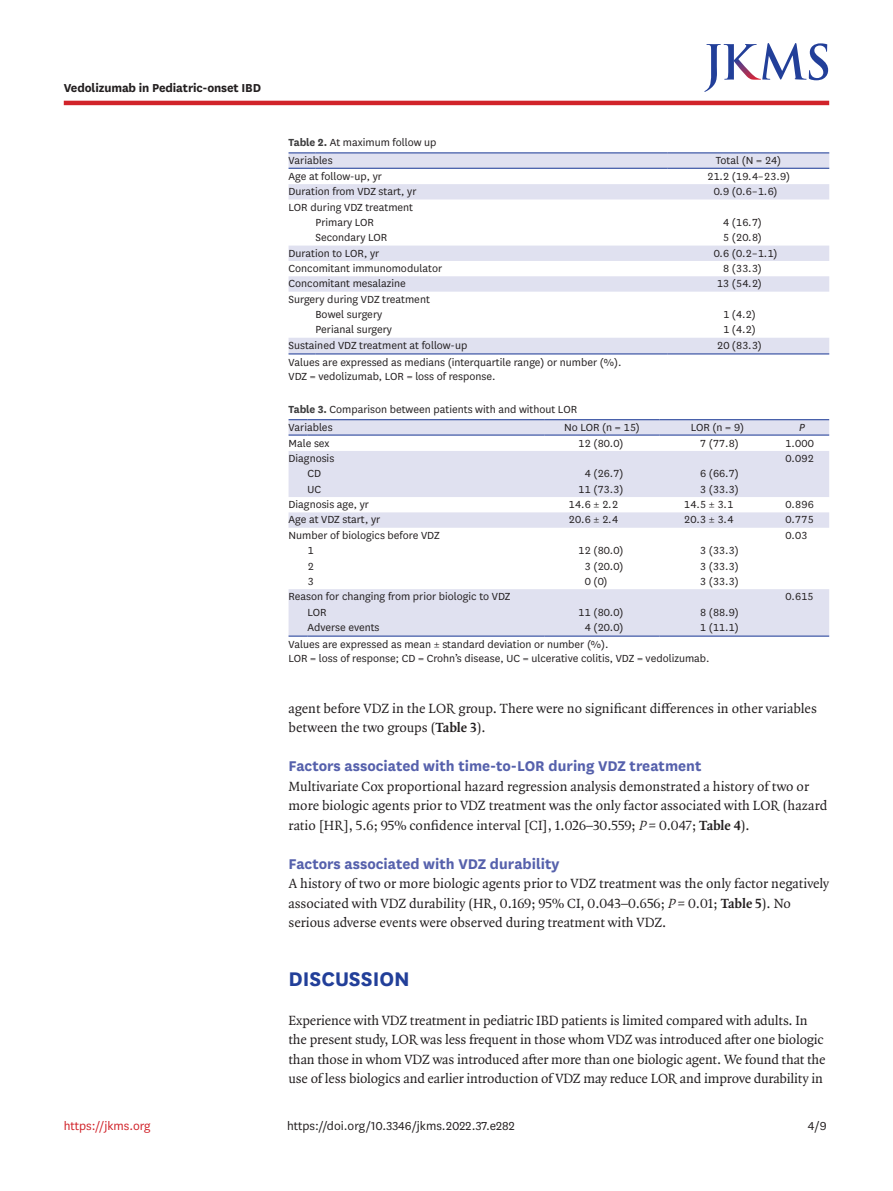
<style>
.page{position:relative;width:893px;height:1191px;background:#fff}
.page>*{position:absolute;margin:0;border:0;box-sizing:border-box;transform-origin:0 0}
.body_title1{font:700 23.1px "National";color:#223f99}
.body_title2{font:700 16.5px "National";color:#5661ac}
.body_p_first{font:14.25px/19.5px "Quadraat OT";letter-spacing:-.005em;color:#231f20}
.doi_running_footer{font:13.5px "National";color:#231f20}
.alt-title-type{font:700 13.5px "National";letter-spacing:-.01em;color:#231f20}
.t1{font:13.5px "National";color:#d1232a}
.tbody_entry{font:12px "National";color:#231f20}
.table-wrap-foot_p_fi{font:12px "National";color:#231f20}
.table-wrap-foot_p{font:12px "National";color:#231f20}
.table-wrap_caption{font:12px "National";color:#231f20}
.thead_entry{font:12px "National";color:#231f20}
.thead_entry-2{font:italic 12px "National";color:#231f20}
.s1{font-weight:700;color:#3e3e3f}
.s2{font-weight:700}
.s3{font-style:italic}
</style>
<div class="page">
<hr style="left:64px;top:101px;width:765px;height:4px;background:#d1232a">
<svg style="left:704px;top:43px;width:124px;height:49px"></svg>
<svg style="left:289px;top:153px;width:540px;height:200px"></svg>
<svg style="left:289px;top:152px;width:26px;height:1px"></svg>
<hr style="left:315px;top:152px;width:353px;height:1px;background:#223f99">
<hr style="left:668px;top:152px;width:161px;height:1px;background:#223f99">
<svg style="left:289px;top:168px;width:26px;height:1px"></svg>
<hr style="left:315px;top:168px;width:353px;height:1px;background:#223f99">
<hr style="left:668px;top:168px;width:161px;height:1px;background:#223f99">
<svg style="left:289px;top:353px;width:26px;height:1px"></svg>
<hr style="left:315px;top:353px;width:353px;height:1px;background:#223f99">
<hr style="left:668px;top:353px;width:161px;height:1px;background:#223f99">
<svg style="left:289px;top:420px;width:540px;height:215px;fill:#e0e1f0"></svg>
<svg style="left:289px;top:419px;width:19px;height:1px"></svg>
<hr style="left:308px;top:419px;width:236px;height:1px;background:#223f99">
<hr style="left:544px;top:419px;width:116px;height:1px;background:#223f99">
<hr style="left:660px;top:419px;width:115px;height:1px;background:#223f99">
<hr style="left:775px;top:419px;width:54px;height:1px;background:#223f99">
<svg style="left:289px;top:434px;width:19px;height:1px"></svg>
<hr style="left:308px;top:434px;width:236px;height:1px;background:#223f99">
<hr style="left:544px;top:434px;width:116px;height:1px;background:#223f99">
<hr style="left:660px;top:434px;width:115px;height:1px;background:#223f99">
<hr style="left:775px;top:434px;width:54px;height:1px;background:#223f99">
<svg style="left:289px;top:635px;width:19px;height:1px"></svg>
<hr style="left:308px;top:635px;width:236px;height:1px;background:#223f99">
<hr style="left:544px;top:635px;width:116px;height:1px;background:#223f99">
<hr style="left:660px;top:635px;width:115px;height:1px;background:#223f99">
<hr style="left:775px;top:635px;width:54px;height:1px;background:#223f99">
<p class="alt-title-type" style="left:64px;top:78px;width:199px">Vedolizumab in Pediatric-onset IBD</p>
<p class="table-wrap_caption" style="left:289px;top:135px;width:150px"><span class="s1">Table 2.</span> At maximum follow up</p>
<p class="thead_entry" style="left:289px;top:152px;width:46px">Variables</p>
<p class="thead_entry" style="left:716px;top:152px;width:67px">Total (N = 24)</p>
<p class="tbody_entry" style="left:289px;top:168px;width:95px">Age at follow-up, yr</p>
<p class="tbody_entry" style="left:707px;top:168px;width:84px">21.2 (19.4–23.9)</p>
<p class="tbody_entry" style="left:289px;top:184px;width:129px">Duration from VDZ start, yr</p>
<p class="tbody_entry" style="left:713px;top:184px;width:66px">0.9 (0.6–1.6)</p>
<p class="tbody_entry" style="left:289px;top:199px;width:126px">LOR during VDZ treatment</p>
<p class="tbody_entry" style="left:315px;top:214px;width:60px">Primary LOR</p>
<p class="tbody_entry" style="left:723px;top:214px;width:40px">4 (16.7)</p>
<p class="tbody_entry" style="left:315px;top:230px;width:73px">Secondary LOR</p>
<p class="tbody_entry" style="left:723px;top:230px;width:40px">5 (20.8)</p>
<p class="tbody_entry" style="left:289px;top:245px;width:92px">Duration to LOR, yr</p>
<p class="tbody_entry" style="left:713px;top:245px;width:66px">0.6 (0.2–1.1)</p>
<p class="tbody_entry" style="left:289px;top:260px;width:155px">Concomitant immunomodulator</p>
<p class="tbody_entry" style="left:723px;top:260px;width:40px">8 (33.3)</p>
<p class="tbody_entry" style="left:289px;top:276px;width:119px">Concomitant mesalazine</p>
<p class="tbody_entry" style="left:717px;top:276px;width:47px">13 (54.2)</p>
<p class="tbody_entry" style="left:289px;top:291px;width:143px">Surgery during VDZ treatment</p>
<p class="tbody_entry" style="left:315px;top:306px;width:68px">Bowel surgery</p>
<p class="tbody_entry" style="left:723px;top:306px;width:34px">1 (4.2)</p>
<p class="tbody_entry" style="left:315px;top:322px;width:78px">Perianal surgery</p>
<p class="tbody_entry" style="left:723px;top:322px;width:34px">1 (4.2)</p>
<p class="tbody_entry" style="left:289px;top:337px;width:180px">Sustained VDZ treatment at follow-up</p>
<p class="tbody_entry" style="left:717px;top:337px;width:47px">20 (83.3)</p>
<p class="table-wrap-foot_p_fi" style="left:289px;top:355px;width:334px">Values are expressed as medians (interquartile range) or number (%).</p>
<p class="table-wrap-foot_p" style="left:289px;top:368px;width:208px">VDZ = vedolizumab, LOR = loss of response.</p>
<p class="table-wrap_caption" style="left:289px;top:401px;width:290px"><span class="s1">Table 3.</span> Comparison between patients with and without LOR</p>
<p class="thead_entry" style="left:289px;top:419px;width:46px">Variables</p>
<p class="thead_entry" style="left:564px;top:419px;width:77px">No LOR (n = 15)</p>
<p class="thead_entry" style="left:691px;top:419px;width:55px">LOR (n = 9)</p>
<p class="thead_entry-2" style="left:799px;top:420px;width:7px">P</p>
<p class="tbody_entry" style="left:289px;top:435px;width:42px">Male sex</p>
<p class="tbody_entry" style="left:578px;top:435px;width:47px">12 (80.0)</p>
<p class="tbody_entry" style="left:700px;top:435px;width:40px">7 (77.8)</p>
<p class="tbody_entry" style="left:785px;top:435px;width:30px">1.000</p>
<p class="tbody_entry" style="left:289px;top:450px;width:47px">Diagnosis</p>
<p class="tbody_entry" style="left:785px;top:450px;width:30px">0.092</p>
<p class="tbody_entry" style="left:307px;top:466px;width:15px">CD</p>
<p class="tbody_entry" style="left:584px;top:466px;width:40px">4 (26.7)</p>
<p class="tbody_entry" style="left:700px;top:466px;width:40px">6 (66.7)</p>
<p class="tbody_entry" style="left:307px;top:481px;width:15px">UC</p>
<p class="tbody_entry" style="left:578px;top:481px;width:47px">11 (73.3)</p>
<p class="tbody_entry" style="left:700px;top:481px;width:40px">3 (33.3)</p>
<p class="tbody_entry" style="left:289px;top:496px;width:82px">Diagnosis age, yr</p>
<p class="tbody_entry" style="left:569px;top:496px;width:51px">14.6 ± 2.2</p>
<p class="tbody_entry" style="left:684px;top:496px;width:51px">14.5 ± 3.1</p>
<p class="tbody_entry" style="left:785px;top:496px;width:30px">0.896</p>
<p class="tbody_entry" style="left:288px;top:512px;width:93px">Age at VDZ start, yr</p>
<p class="tbody_entry" style="left:569px;top:512px;width:51px">20.6 ± 2.4</p>
<p class="tbody_entry" style="left:684px;top:512px;width:51px">20.3 ± 3.4</p>
<p class="tbody_entry" style="left:785px;top:512px;width:30px">0.775</p>
<p class="tbody_entry" style="left:288px;top:527px;width:153px">Number of biologics before VDZ</p>
<p class="tbody_entry" style="left:785px;top:527px;width:24px">0.03</p>
<p class="tbody_entry" style="left:307px;top:543px;width:8px">1</p>
<p class="tbody_entry" style="left:578px;top:543px;width:47px">12 (80.0)</p>
<p class="tbody_entry" style="left:700px;top:543px;width:40px">3 (33.3)</p>
<p class="tbody_entry" style="left:307px;top:558px;width:8px">2</p>
<p class="tbody_entry" style="left:584px;top:558px;width:40px">3 (20.0)</p>
<p class="tbody_entry" style="left:700px;top:558px;width:40px">3 (33.3)</p>
<p class="tbody_entry" style="left:307px;top:573px;width:8px">3</p>
<p class="tbody_entry" style="left:584px;top:573px;width:25px">0 (0)</p>
<p class="tbody_entry" style="left:700px;top:573px;width:40px">3 (33.3)</p>
<p class="tbody_entry" style="left:288px;top:589px;width:223px">Reason for changing from prior biologic to VDZ</p>
<p class="tbody_entry" style="left:785px;top:589px;width:30px">0.615</p>
<p class="tbody_entry" style="left:307px;top:604px;width:21px">LOR</p>
<p class="tbody_entry" style="left:578px;top:604px;width:47px">11 (80.0)</p>
<p class="tbody_entry" style="left:700px;top:604px;width:40px">8 (88.9)</p>
<p class="tbody_entry" style="left:307px;top:619px;width:74px">Adverse events</p>
<p class="tbody_entry" style="left:584px;top:619px;width:40px">4 (20.0)</p>
<p class="tbody_entry" style="left:700px;top:619px;width:40px">1 (11.1)</p>
<p class="table-wrap-foot_p_fi" style="left:288px;top:637px;width:322px">Values are expressed as mean ± standard deviation or number (%).</p>
<p class="table-wrap-foot_p" style="left:288px;top:650px;width:423px">LOR = loss of response; CD = Crohn’s disease, UC = ulcerative colitis, VDZ = vedolizumab.</p>
<p class="body_p_first" style="left:289px;top:698px;width:530px">agent before VDZ in the LOR group. There were no significant differences in other variables between the two groups (<span class="s2">Table 3</span>).</p>
<p class="body_title2" style="left:289px;top:754px;width:414px">Factors associated with time-to-LOR during VDZ treatment</p>
<p class="body_p_first" style="left:289px;top:776px;width:540px">Multivariate Cox proportional hazard regression analysis demonstrated a history of two or more biologic agents prior to VDZ treatment was the only factor associated with LOR (hazard ratio [HR], 5.6; 95% confidence interval [CI], 1.026–30.559; <span class="s3">P</span> = 0.047; <span class="s2">Table 4</span>).</p>
<p class="body_title2" style="left:289px;top:852px;width:272px">Factors associated with VDZ durability</p>
<p class="body_p_first" style="left:289px;top:874px;width:542px">A history of two or more biologic agents prior to VDZ treatment was the only factor negatively associated with VDZ durability (HR, 0.169; 95% CI, 0.043–0.656; <span class="s3">P</span> = 0.01; <span class="s2">Table 5</span>). No serious adverse events were observed during treatment with VDZ.</p>
<p class="body_title1" style="left:289px;top:962px;width:123px">DISCUSSION</p>
<p class="body_p_first" style="left:289px;top:1010px;width:538px">Experience with VDZ treatment in pediatric IBD patients is limited compared with adults. In the present study, LOR was less frequent in those whom VDZ was introduced after one biologic than those in whom VDZ was introduced after more than one biologic agent. We found that the use of less biologics and earlier introduction of VDZ may reduce LOR and improve durability in</p>
<p class="doi_running_footer" style="left:287px;top:1116px;width:229px">https://doi.org/10.3346/jkms.2022.37.e282</p>
<p class="t1" style="left:64px;top:1116px;width:88px">https://jkms.org</p>
<p class="doi_running_footer" style="left:808px;top:1116px;width:20px">4/9</p>
</div>
